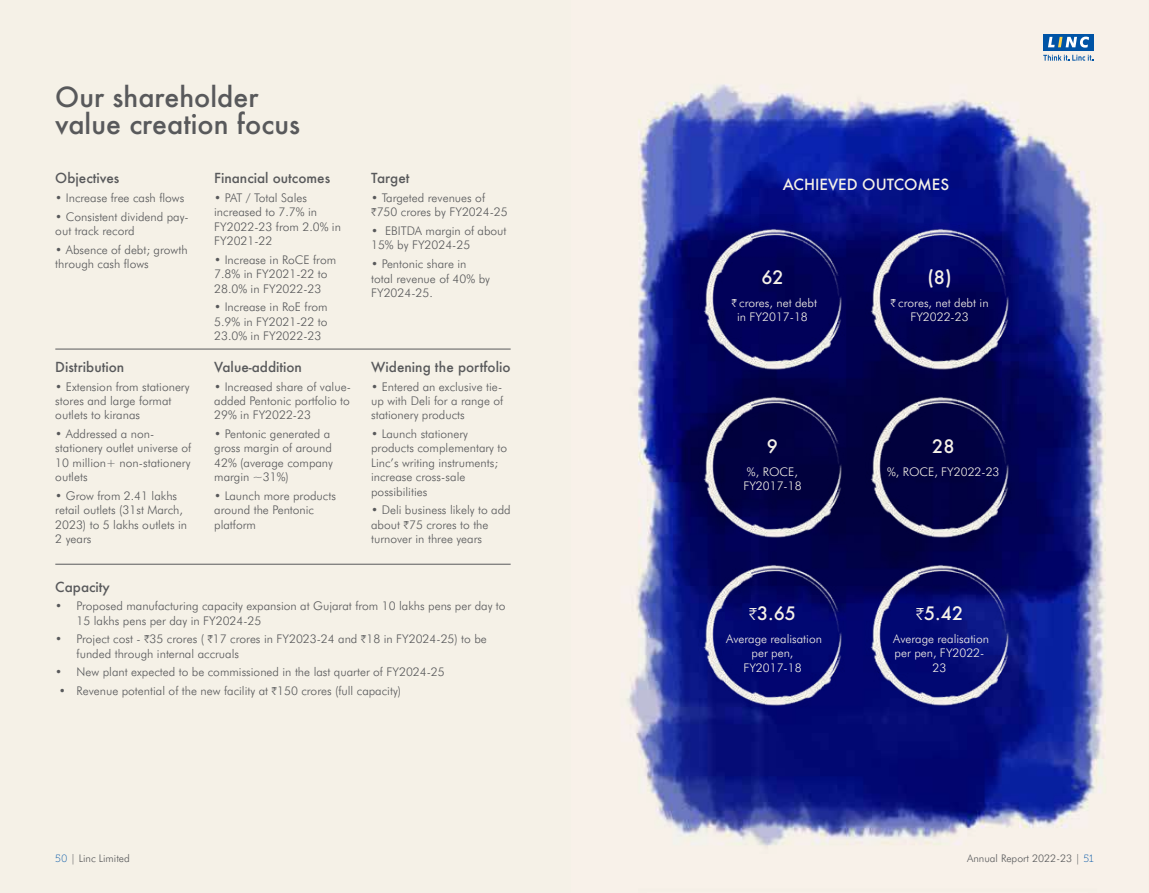
<style>
.page{position:relative;width:1149px;height:893px;background:#fff}
.page>*{position:absolute;margin:0;border:0;box-sizing:border-box;transform-origin:0 0}
.t1{font:500 27px/27px "Futura";color:#58595b}
.t2{font:500 18px "Futura";color:#f5f1e7}
.t3{font:500 15px "Futura";color:#f5f1e7}
.t4{font:500 13.5px "Futura";color:#58595b}
.t5{font:300 12px/14.4px "Futura BT";color:#58595b}
.t6{font:300 12px/14.4px "Futura BT";color:#f5f1e7;text-align:center}
.t7{font:300 10.5px "Futura BT";color:#58595b}
.s1{font-family:"ITF Rupee";font-weight:400}
.s2{font-family:"Museo Slab 100";font-weight:400;color:#0054a6}
</style>
<div class="page">
<div style="left:0;top:0;width:1148px;height:893px;background:#f5f1e7"></div>
<img style="left:627px;top:34px;width:478px;height:812px">
<hr style="left:55px;top:349px;width:455px;height:1px;background:#58595b">
<hr style="left:55px;top:564px;width:455px;height:1px;background:#58595b">
<img style="left:697px;top:225px;width:149px;height:149px">
<img style="left:697px;top:561px;width:149px;height:149px">
<img style="left:864px;top:225px;width:149px;height:149px">
<img style="left:864px;top:561px;width:149px;height:149px">
<img style="left:864px;top:393px;width:149px;height:149px">
<img style="left:697px;top:393px;width:149px;height:149px">
<div style="left:1042px;top:34px;width:51px;height:16px;background:#0054a6"></div>
<svg style="left:1048px;top:37px;width:40px;height:11px"></svg>
<svg style="left:1042px;top:55px;width:51px;height:6px"></svg>
<h1 class="t1" style="left:55px;top:83px;width:246px">Our shareholder value creation focus</h1>
<p class="t4" style="left:55px;top:169px;width:65px">Objectives</p>
<p class="t5" style="left:55px;top:190px;width:130px">• Increase free cash flows</p>
<p class="t5" style="left:55px;top:209px;width:135px">• Consistent dividend pay&shy;out track record</p>
<p class="t5" style="left:55px;top:242px;width:134px">• Absence of debt; growth through cash flows</p>
<p class="t4" style="left:214px;top:169px;width:117px">Financial outcomes</p>
<p class="t5" style="left:214px;top:190px;width:128px">• PAT / Total Sales increased to 7.7% in<br>FY2022-23 from 2.0% in<br>FY2021-22</p>
<p class="t5" style="left:214px;top:252px;width:123px">• Increase in RoCE from<br>7.8% in FY2021-22 to<br>28.0% in FY2022-23</p>
<p class="t5" style="left:214px;top:300px;width:115px;text-align:justify">• Increase in RoE from 5.9% in FY2021-22 to 23.0% in FY2022-23</p>
<p class="t4" style="left:55px;top:358px;width:70px">Distribution</p>
<p class="t5" style="left:55px;top:379px;width:136px">• Extension from stationery stores and large format outlets to kiranas</p>
<p class="t5" style="left:55px;top:426px;width:137px">• Addressed a non&shy;stationery outlet universe of<br>10 million+ non-stationery outlets</p>
<p class="t5" style="left:55px;top:488px;width:133px">• Grow from 2.41 lakhs retail outlets (31st March,<br>2023) to 5 lakhs outlets in<br>2 years</p>
<p class="t4" style="left:214px;top:358px;width:89px">Value-addition</p>
<p class="t5" style="left:214px;top:379px;width:138px;text-align:justify">• Increased share of value&shy;added Pentonic portfolio to 29% in FY2022-23</p>
<p class="t5" style="left:214px;top:426px;width:120px">• Pentonic generated a gross margin of around<br>42% (average company margin ~31%)</p>
<p class="t5" style="left:214px;top:488px;width:123px">• Launch more products around the Pentonic platform</p>
<p class="t4" style="left:371px;top:169px;width:40px">Target</p>
<p class="t5" style="left:371px;top:190px;width:138px">• Targeted revenues of<br><span class="s1">H</span>750 crores by FY2024-25</p>
<p class="t5" style="left:371px;top:223px;width:137px">• EBITDA margin of about<br>15% by FY2024-25</p>
<p class="t5" style="left:371px;top:257px;width:120px">• Pentonic share in total revenue of 40% by<br>FY2024-25.</p>
<p class="t4" style="left:371px;top:358px;width:141px">Widening the portfolio</p>
<p class="t5" style="left:371px;top:379px;width:134px;text-align:justify">• Entered an exclusive tie&shy;up with Deli for a range of stationery products</p>
<p class="t5" style="left:371px;top:426px;width:138px">• Launch stationery products complementary to<br>Linc’s writing instruments; increase cross-sale possibilities</p>
<p class="t5" style="left:371px;top:503px;width:141px">• Deli business likely to add about <span class="s1">H</span>75 crores to the turnover in three years</p>
<p class="t4" style="left:55px;top:577px;width:56px">Capacity</p>
<p class="t5" style="left:77px;top:599px;width:430px;text-indent:-21px">• Proposed manufacturing capacity expansion at Gujarat from 10 lakhs pens per day to<br>15 lakhs pens per day in FY2024-25</p>
<p class="t5" style="left:77px;top:632px;width:411px;text-indent:-21px">• Project cost - <span class="s1">H</span>35 crores ( <span class="s1">H</span>17 crores in FY2023-24 and <span class="s1">H</span>18 in FY2024-25) to be funded through internal accruals</p>
<p class="t5" style="left:55px;top:665px;width:391px">• New plant expected to be commissioned in the last quarter of FY2024-25</p>
<p class="t5" style="left:59px;top:683px;width:344px">• Revenue potential of the new facility at <span class="s1">H</span>150 crores (full capacity)</p>
<p class="t3" style="left:782px;top:174px;width:168px">ACHIEVED OUTCOMES</p>
<h2 class="t2" style="left:761px;top:265px;width:24px">62</h2>
<p class="t6" style="left:731px;top:295px;width:87px"><span class="s1">H</span> crores, net debt in FY2017-18</p>
<h2 class="t2" style="left:766px;top:434px;width:13px">9</h2>
<p class="t6" style="left:743px;top:464px;width:60px">%, ROCE,<br>FY2017-18</p>
<h2 class="t2" style="left:748px;top:601px;width:49px"><span class="s1">H</span>3.65</h2>
<p class="t6" style="left:726px;top:631px;width:97px">Average realisation per pen,<br>FY2017-18</p>
<h2 class="t2" style="left:927px;top:265px;width:26px">(8)</h2>
<p class="t6" style="left:890px;top:295px;width:100px"><span class="s1">H</span> crores, net debt in<br>FY2022-23</p>
<h2 class="t2" style="left:931px;top:434px;width:24px">28</h2>
<p class="t6" style="left:886px;top:464px;width:114px">%, ROCE, FY2022-23</p>
<h2 class="t2" style="left:915px;top:601px;width:49px"><span class="s1">H</span>5.42</h2>
<p class="t6" style="left:892px;top:631px;width:97px">Average realisation per pen, FY2022-<br>23</p>
<p class="t7" style="left:55px;top:852px;width:76px"><span class="s2">50</span> | Linc Limited</p>
<p class="t7" style="left:966px;top:852px;width:128px">Annual Report 2022-23 | <span class="s2">51</span></p>
</div>
